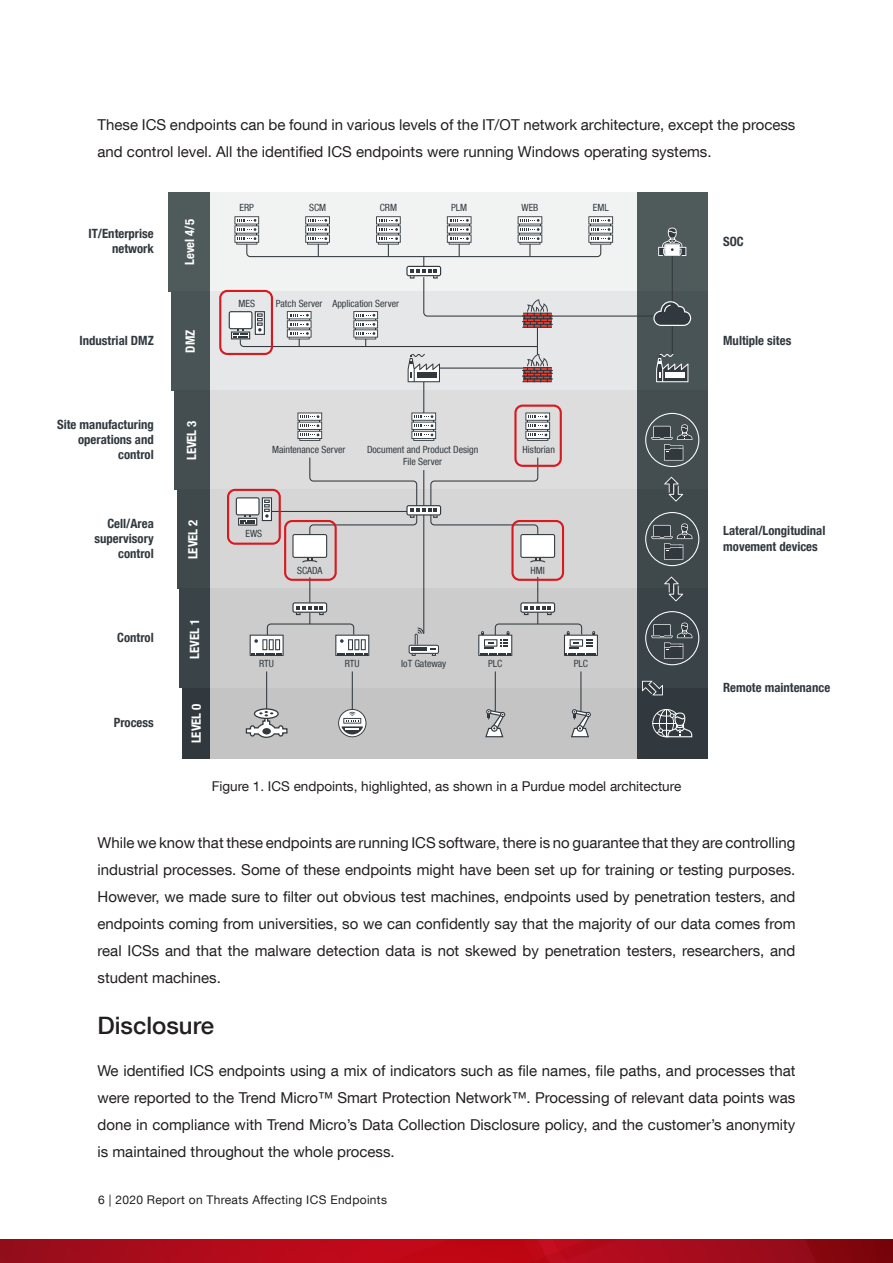
<style>
.page{position:relative;width:893px;height:1263px;background:#fff}
.page>*{position:absolute;margin:0;border:0;box-sizing:border-box;transform-origin:0 0}
.t1{font:500 24px "Helvetica Neue LT Com";color:#231f20}
.t2{font:15px/27px "Helvetica Neue LT Com";color:#231f20;text-align:justify}
.t3{font:13.5px "Helvetica Neue LT Com";color:#231f20}
.t4{font:700 condensed 12.75px/15.3px "Helvetica Neue LT Com";color:#31393f;text-align:right}
.t5{font:700 condensed 12.75px "Helvetica Neue LT Com";color:#fff}
.t6{font:12px "Helvetica Neue LT Com";letter-spacing:.025em;color:#231f20}
.t7{font:condensed 9.9px/11.9px "Helvetica Neue LT Com";color:#31393f;text-align:center}
</style>
<div class="page">
<svg style="left:0;top:1239px;width:893px;height:24px;background:#aa0a18"></svg>
<div style="left:168px;top:192px;width:43px;height:99px;background:#4f5a5b"></div>
<div style="left:637px;top:192px;width:71px;height:99px;background:#4f5a5b"></div>
<div style="left:211px;top:192px;width:426px;height:99px;background:#f1f2f2"></div>
<div style="left:171px;top:291px;width:40px;height:99px;background:#495456"></div>
<div style="left:637px;top:291px;width:71px;height:99px;background:#495456"></div>
<div style="left:211px;top:291px;width:426px;height:99px;background:#e6e7e8"></div>
<div style="left:174px;top:390px;width:37px;height:99px;background:#444e51"></div>
<div style="left:637px;top:390px;width:71px;height:99px;background:#444e51"></div>
<div style="left:211px;top:390px;width:426px;height:99px;background:#ddd"></div>
<div style="left:177px;top:489px;width:34px;height:100px;background:#3f494c"></div>
<div style="left:637px;top:489px;width:71px;height:100px;background:#3f494c"></div>
<div style="left:211px;top:489px;width:426px;height:100px;background:#d6d6d6"></div>
<div style="left:180px;top:589px;width:31px;height:99px;background:#3a4347"></div>
<div style="left:637px;top:589px;width:71px;height:99px;background:#3a4347"></div>
<div style="left:211px;top:589px;width:426px;height:99px;background:#ccc"></div>
<div style="left:182px;top:688px;width:29px;height:70px;background:#31393f"></div>
<div style="left:637px;top:688px;width:71px;height:70px;background:#31393f"></div>
<div style="left:211px;top:688px;width:426px;height:70px;background:#c4c4c4"></div>
<hr style="left:423px;top:382px;width:1px;height:31px;background:#31393f">
<hr style="left:423px;top:470px;width:1px;height:164px;background:#31393f">
<hr style="left:269px;top:511px;width:140px;height:1px;background:#31393f">
<hr style="left:352px;top:671px;width:1px;height:41px;background:#31393f">
<hr style="left:266px;top:671px;width:1px;height:41px;background:#31393f">
<hr style="left:495px;top:671px;width:1px;height:41px;background:#31393f">
<hr style="left:580px;top:671px;width:1px;height:41px;background:#31393f">
<svg style="left:236px;top:497px;width:36px;height:29px"></svg>
<svg style="left:411px;top:412px;width:25px;height:29px"></svg>
<svg style="left:525px;top:412px;width:25px;height:29px"></svg>
<svg style="left:297px;top:412px;width:25px;height:29px"></svg>
<svg style="left:292px;top:457px;width:263px;height:105px"></svg>
<svg style="left:409px;top:627px;width:30px;height:29px"></svg>
<svg style="left:478px;top:577px;width:120px;height:79px"></svg>
<svg style="left:250px;top:577px;width:119px;height:79px"></svg>
<svg style="left:338px;top:709px;width:28px;height:28px"></svg>
<svg style="left:485px;top:709px;width:20px;height:28px"></svg>
<svg style="left:571px;top:709px;width:20px;height:28px"></svg>
<svg style="left:254px;top:709px;width:24px;height:9px"></svg>
<div style="left:254px;top:708px;width:25px;height:11px;border:1px solid #31393f;border-radius:50%"></div>
<svg style="left:245px;top:711px;width:43px;height:27px"></svg>
<div style="left:262px;top:728px;width:9px;height:6px;background:#31393f;border-radius:50%"></div>
<svg style="left:229px;top:216px;width:462px;height:166px"></svg>
<svg style="left:651px;top:424px;width:41px;height:36px"></svg>
<div style="left:645px;top:413px;width:54px;height:54px;border:1px solid #fff;border-radius:50%"></div>
<svg style="left:651px;top:523px;width:41px;height:37px"></svg>
<div style="left:645px;top:512px;width:54px;height:54px;border:1px solid #fff;border-radius:50%"></div>
<svg style="left:651px;top:623px;width:41px;height:36px"></svg>
<div style="left:645px;top:611px;width:54px;height:54px;border:1px solid #fff;border-radius:50%"></div>
<svg style="left:664px;top:477px;width:19px;height:24px"></svg>
<svg style="left:664px;top:577px;width:19px;height:24px"></svg>
<svg style="left:642px;top:681px;width:21px;height:14px"></svg>
<svg style="left:652px;top:709px;width:40px;height:28px"></svg>
<div style="left:219px;top:290px;width:54px;height:65px;border:2px solid #d71920;border-radius:7px"></div>
<div style="left:514px;top:405px;width:48px;height:62px;border:2px solid #d71920;border-radius:7px"></div>
<div style="left:227px;top:489px;width:54px;height:56px;border:2px solid #d71920;border-radius:7px"></div>
<div style="left:284px;top:520px;width:53px;height:61px;border:2px solid #d71920;border-radius:7px"></div>
<div style="left:511px;top:520px;width:53px;height:61px;border:2px solid #d71920;border-radius:7px"></div>
<p class="t2" style="left:98px;top:111px;width:699px">These ICS endpoints can be found in various levels of the IT/OT network architecture, except the process and control level. All the identified ICS endpoints were running Windows operating systems.</p>
<p class="t4" style="left:89px;top:226px;width:67px">IT/Enterprise network</p>
<p class="t4" style="left:80px;top:333px;width:76px">Industrial DMZ</p>
<p class="t4" style="left:57px;top:416px;width:98px">Site manufacturing operations and control</p>
<p class="t4" style="left:94px;top:515px;width:61px">Cell/Area supervisory control</p>
<p class="t4" style="left:117px;top:630px;width:38px">Control</p>
<p class="t4" style="left:114px;top:715px;width:42px">Process</p>
<p class="t5" style="left:182px;top:265px;width:47px;rotate:-90deg">Level 4/5</p>
<p class="t5" style="left:183px;top:353px;width:24px;rotate:-90deg">DMZ</p>
<p class="t7" style="left:240px;top:201px;width:16px">ERP</p>
<p class="t7" style="left:309px;top:201px;width:19px">SCM</p>
<p class="t7" style="left:380px;top:201px;width:19px">CRM</p>
<p class="t7" style="left:451px;top:201px;width:18px">PLM</p>
<p class="t7" style="left:521px;top:201px;width:18px">WEB</p>
<p class="t7" style="left:593px;top:201px;width:17px">EML</p>
<p class="t7" style="left:239px;top:297px;width:18px">MES</p>
<p class="t7" style="left:276px;top:297px;width:125px">Patch Server Application Server</p>
<p class="t5" style="left:184px;top:460px;width:41px;rotate:-90deg">LEVEL 3</p>
<p class="t7" style="left:272px;top:443px;width:75px">Maintenance Server</p>
<p class="t7" style="left:367px;top:443px;width:113px">Document and Product Design<br>File Server</p>
<p class="t7" style="left:523px;top:443px;width:34px">Historian</p>
<p class="t5" style="left:185px;top:559px;width:41px;rotate:-90deg">LEVEL 2</p>
<p class="t7" style="left:246px;top:527px;width:18px">EWS</p>
<p class="t7" style="left:297px;top:564px;width:27px">SCADA</p>
<p class="t7" style="left:531px;top:564px;width:16px">HMI</p>
<p class="t5" style="left:187px;top:658px;width:41px;rotate:-90deg">LEVEL 1</p>
<p class="t5" style="left:188px;top:743px;width:41px;rotate:-90deg">LEVEL 0</p>
<p class="t7" style="left:259px;top:658px;width:16px">RTU</p>
<p class="t7" style="left:345px;top:658px;width:16px">RTU</p>
<p class="t7" style="left:401px;top:658px;width:47px">IoT Gateway</p>
<p class="t7" style="left:488px;top:658px;width:16px">PLC</p>
<p class="t7" style="left:574px;top:658px;width:16px">PLC</p>
<p class="t3" style="left:212px;top:777px;width:471px">Figure 1. ICS endpoints, highlighted, as shown in a Purdue model architecture</p>
<p class="t4" style="left:723px;top:233px;width:22px">SOC</p>
<p class="t4" style="left:723px;top:333px;width:70px">Multiple sites</p>
<p class="t4" style="left:723px;top:523px;width:104px;text-align:left">Lateral/Longitudinal movement devices</p>
<p class="t4" style="left:723px;top:680px;width:109px">Remote maintenance</p>
<p class="t2" style="left:98px;top:828px;width:699px">While we know that these endpoints are running ICS software, there is no guarantee that they are controlling industrial processes. Some of these endpoints might have been set up for training or testing purposes.<br>However, we made sure to filter out obvious test machines, endpoints used by penetration testers, and endpoints coming from universities, so we can confidently say that the majority of our data comes from real ICSs and that the malware detection data is not skewed by penetration testers, researchers, and student machines.</p>
<h1 class="t1" style="left:98px;top:1011px;width:118px">Disclosure</h1>
<p class="t2" style="left:98px;top:1056px;width:699px">We identified ICS endpoints using a mix of indicators such as file names, file paths, and processes that were reported to the Trend Micro™ Smart Protection Network™. Processing of relevant data points was done in compliance with Trend Micro’s Data Collection Disclosure policy, and the customer’s anonymity is maintained throughout the whole process.</p>
<p class="t6" style="left:98px;top:1192px;width:290px">6 | 2020 Report on Threats Affecting ICS Endpoints</p>
</div>
